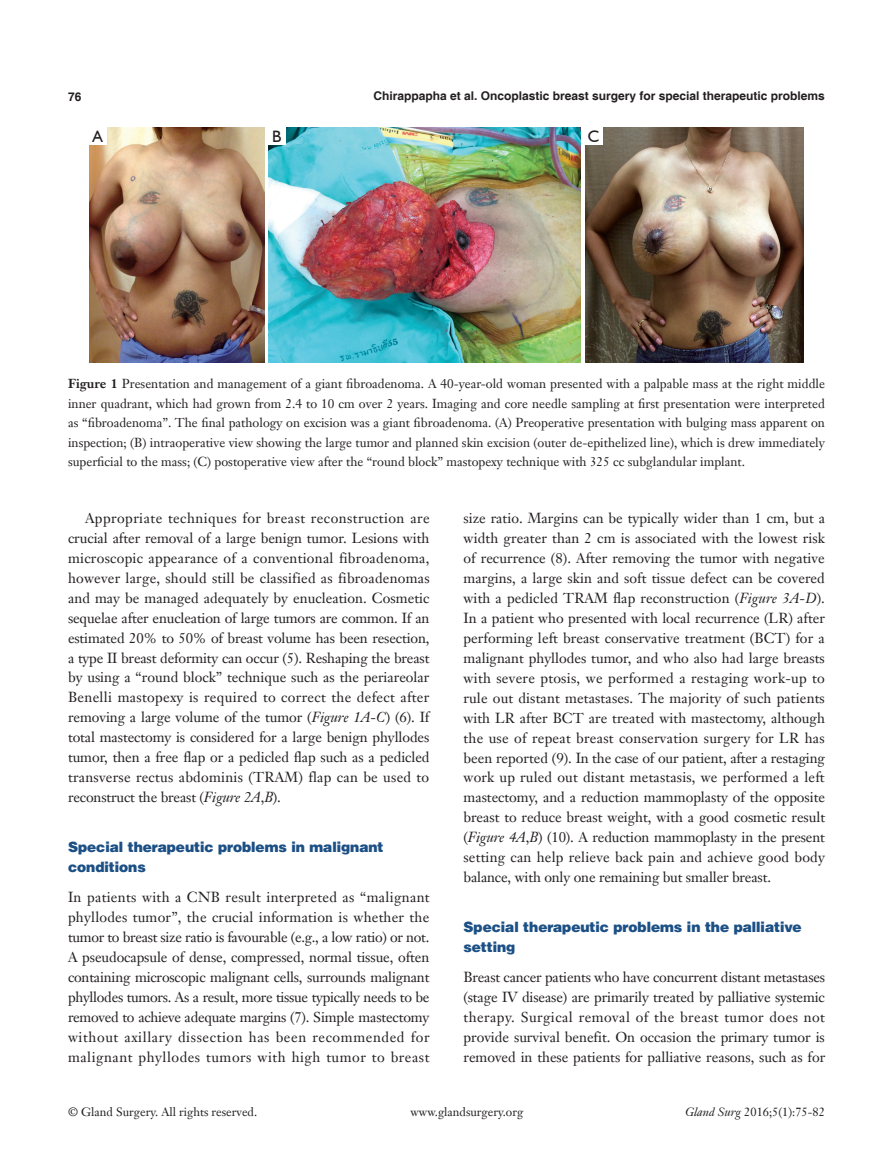
<style>
.page{position:relative;width:893px;height:1170px;background:#fff}
.page>*{position:absolute;margin:0;border:0;box-sizing:border-box;transform-origin:0 0}
.t1{font:16.5px "Humanist 521 BT";color:#231f20}
.t2{font:14.25px/20px "Janson Text LT";color:#231f20;text-align:justify}
.t3{font:900 14.25px/20px "Helvetica";color:#1c5085}
.t4{font:12.75px/19.5px "Janson Text LT";color:#231f20;text-align:justify}
.t5{font:12px "Janson Text LT";color:#231f20}
.t6{font:700 12px "Helvetica";color:#231f20}
.s1{font-weight:700}
.s2{font-style:italic}
</style>
<div class="page">
<img style="left:89px;top:128px;width:175px;height:234px">
<img style="left:268px;top:128px;width:313px;height:234px">
<img style="left:585px;top:128px;width:219px;height:234px">
<div style="left:89px;top:128px;width:17px;height:17px;background:#fff"></div>
<div style="left:268px;top:128px;width:18px;height:17px;background:#fff"></div>
<div style="left:585px;top:128px;width:17px;height:17px;background:#fff"></div>
<p class="t6" style="left:68px;top:89px;width:15px">76</p>
<p class="t6" style="left:373px;top:88px;width:453px">Chirappapha et al. Oncoplastic breast surgery for special therapeutic problems</p>
<p class="t1" style="left:93px;top:126px;width:12px">A</p>
<p class="t1" style="left:272px;top:126px;width:11px">B</p>
<p class="t1" style="left:588px;top:126px;width:13px">C</p>
<p class="t4" style="left:68px;top:374px;width:758px"><span class="s1">Figure 1</span> Presentation and management of a giant fibroadenoma. A 40-year-old woman presented with a palpable mass at the right middle inner quadrant, which had grown from 2.4 to 10 cm over 2 years. Imaging and core needle sampling at first presentation were interpreted as “fibroadenoma”. The final pathology on excision was a giant fibroadenoma. (A) Preoperative presentation with bulging mass apparent on inspection; (B) intraoperative view showing the large tumor and planned skin excision (outer de-epithelized line), which is drew immediately superficial to the mass; (C) postoperative view after the “round block” mastopexy technique with 325 cc subglandular implant.</p>
<p class="t2" style="left:68px;top:507px;width:363px;text-indent:17px">Appropriate techniques for breast reconstruction are crucial after removal of a large benign tumor. Lesions with microscopic appearance of a conventional fibroadenoma, however large, should still be classified as fibroadenomas and may be managed adequately by enucleation. Cosmetic sequelae after enucleation of large tumors are common. If an estimated 20% to 50% of breast volume has been resection, a type II breast deformity can occur (5). Reshaping the breast by using a “round block” technique such as the periareolar Benelli mastopexy is required to correct the defect after removing a large volume of the tumor (<span class="s2">Figure 1A</span>-<span class="s2">C</span>) (6). If total mastectomy is considered for a large benign phyllodes tumor, then a free flap or a pedicled flap such as a pedicled transverse rectus abdominis (TRAM) flap can be used to reconstruct the breast (<span class="s2">Figure 2A</span>,<span class="s2">B</span>).</p>
<p class="t3" style="left:68px;top:836px;width:317px">Special therapeutic problems in malignant conditions</p>
<p class="t2" style="left:68px;top:886px;width:363px">In patients with a CNB result interpreted as “malignant phyllodes tumor”, the crucial information is whether the tumor to breast size ratio is favourable (e.g., a low ratio) or not.<br>A pseudocapsule of dense, compressed, normal tissue, often containing microscopic malignant cells, surrounds malignant phyllodes tumors. As a result, more tissue typically needs to be removed to achieve adequate margins (7). Simple mastectomy without axillary dissection has been recommended for malignant phyllodes tumors with high tumor to breast</p>
<p class="t2" style="left:463px;top:508px;width:363px">size ratio. Margins can be typically wider than 1 cm, but a width greater than 2 cm is associated with the lowest risk of recurrence (8). After removing the tumor with negative margins, a large skin and soft tissue defect can be covered with a pedicled TRAM flap reconstruction (<span class="s2">Figure 3A</span>-<span class="s2">D</span>).<br>In a patient who presented with local recurrence (LR) after performing left breast conservative treatment (BCT) for a malignant phyllodes tumor, and who also had large breasts with severe ptosis, we performed a restaging work-up to rule out distant metastases. The majority of such patients with LR after BCT are treated with mastectomy, although the use of repeat breast conservation surgery for LR has been reported (9). In the case of our patient, after a restaging work up ruled out distant metastasis, we performed a left mastectomy, and a reduction mammoplasty of the opposite breast to reduce breast weight, with a good cosmetic result (<span class="s2">Figure 4A</span>,<span class="s2">B</span>) (10). A reduction mammoplasty in the present setting can help relieve back pain and achieve good body balance, with only one remaining but smaller breast.</p>
<p class="t3" style="left:463px;top:916px;width:339px">Special therapeutic problems in the palliative setting</p>
<p class="t2" style="left:463px;top:966px;width:363px">Breast cancer patients who have concurrent distant metastases (stage IV disease) are primarily treated by palliative systemic therapy. Surgical removal of the breast tumor does not provide survival benefit. On occasion the primary tumor is removed in these patients for palliative reasons, such as for</p>
<p class="t5" style="left:68px;top:1104px;width:191px">© Gland Surgery. All rights reserved.</p>
<p class="t5" style="left:410px;top:1104px;width:114px">www.glandsurgery.org</p>
<p class="t5" style="left:685px;top:1104px;width:141px"><span class="s2">Gland Surg</span> 2016;5(1):75-82</p>
</div>
